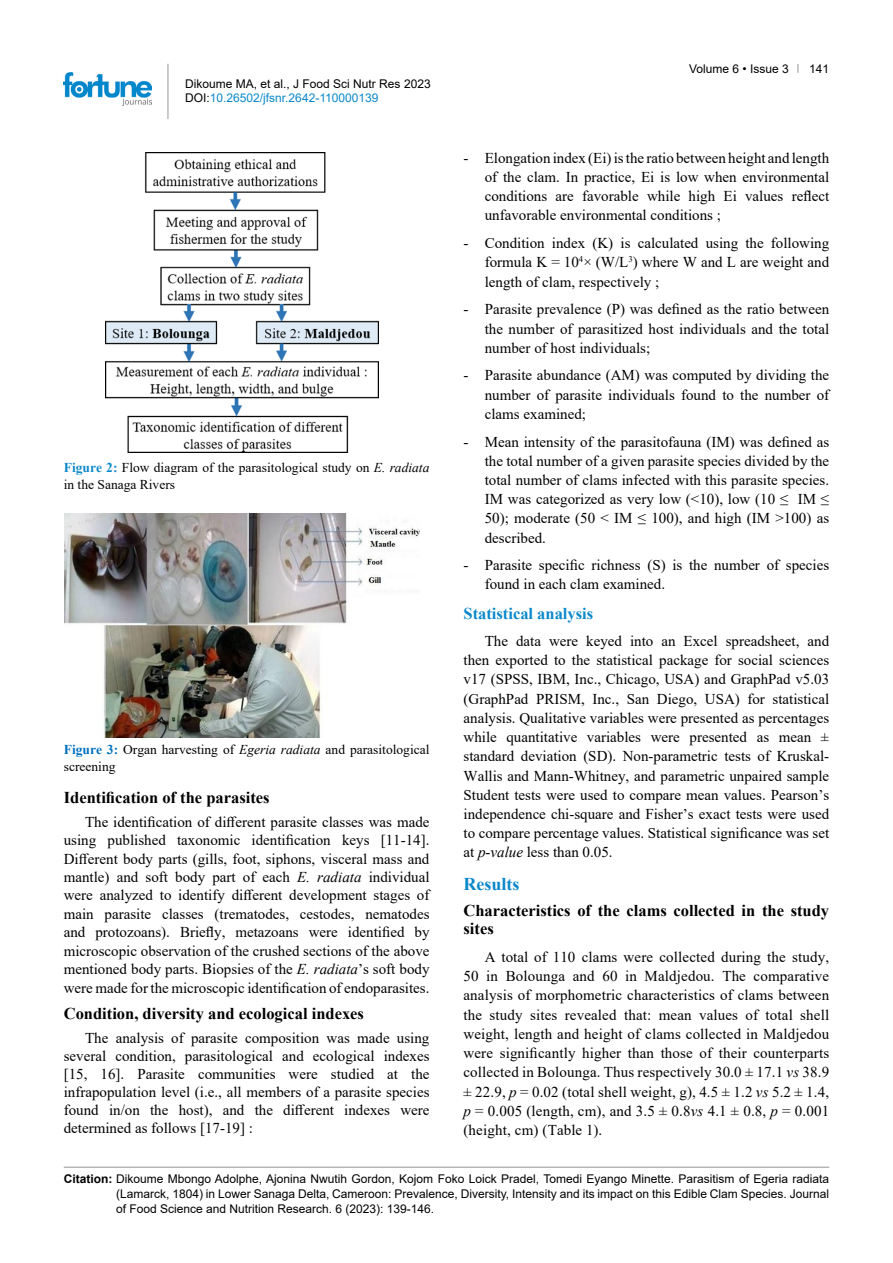
<style>
.page{position:relative;width:893px;height:1263px;background:#fff}
.page>*{position:absolute;margin:0;border:0;box-sizing:border-box;transform-origin:0 0}
.t1{font:700 18px "Times New Roman";color:#0a88ca}
.t2{font:700 16.5px/18px "Times New Roman";color:#000}
.t3{font:700 16.5px "Times New Roman";color:#0a88ca}
.t4{font:15px/19.2px "Times New Roman";color:#000;text-align:justify}
.t5{font:13.5px/16.5px "Times New Roman";color:#000}
.t6{font:12px/15px "Arial";color:#000}
.s1{color:#0a88ca}
.s2{font-weight:700;color:#0a88ca}
.s3{font-style:italic}
.s4{font-weight:700;color:#0070c0}
.s5{font-weight:700}
</style>
<div class="page">
<hr style="left:168px;top:64px;width:1px;height:55px;background:#939598">
<img style="left:64px;top:72px;width:88px;height:33px">
<hr style="left:64px;top:1167px;width:765px;height:1px;background:#939598">
<img style="left:106px;top:152px;width:272px;height:301px">
<img style="left:65px;top:513px;width:354px;height:224px">
<p class="t6" style="left:185px;top:76px;width:247px;line-height:14.4px">Dikoume MA, et al., J Food Sci Nutr Res 2023<br>DOI:<span class="s1">10.26502/jfsnr.2642-110000139</span></p>
<p class="t5" style="left:64px;top:459px;width:367px"><span class="s2">Figure 2:</span> Flow diagram of the parasitological study on <span class="s3">E. radiata </span>in the Sanaga Rivers</p>
<p class="t5" style="left:64px;top:741px;width:367px"><span class="s4">Figure 3:</span> Organ harvesting of <span class="s3">Egeria radiata</span> and parasitological screening</p>
<p class="t2" style="left:64px;top:788px;width:207px">Identification of the parasites</p>
<p class="t4" style="left:64px;top:812px;width:367px;line-height:18.5px;text-indent:21px">The identification of different parasite classes was made using published taxonomic identification keys [11-14].<br>Different body parts (gills, foot, siphons, visceral mass and mantle) and soft body part of each <span class="s3">E. radiata</span> individual were analyzed to identify different development stages of main parasite classes (trematodes, cestodes, nematodes and protozoans). Briefly, metazoans were identified by microscopic observation of the crushed sections of the above mentioned body parts. Biopsies of the <span class="s3">E. radiata</span>’s soft body were made for the microscopic identification of endoparasites.</p>
<p class="t2" style="left:64px;top:1004px;width:302px">Condition, diversity and ecological indexes</p>
<p class="t4" style="left:64px;top:1029px;width:367px;line-height:18px;text-indent:21px">The analysis of parasite composition was made using several condition, parasitological and ecological indexes [15, 16]. Parasite communities were studied at the infrapopulation level (i.e., all members of a parasite species found in/on the host), and the different indexes were determined as follows [17-19] :</p>
<p class="t6" style="left:689px;top:61px;width:101px">Volume 6 • Issue 3</p>
<p class="t6" style="left:809px;top:61px;width:22px">141</p>
<p class="t4" style="left:485px;top:148px;width:346px;text-indent:-21px">- Elongation index (Ei) is the ratio between height and length of the clam. In practice, Ei is low when environmental conditions are favorable while high Ei values reflect unfavorable environmental conditions ;</p>
<p class="t4" style="left:485px;top:233px;width:346px;text-indent:-21px">- Condition index (K) is calculated using the following formula K = 10<sup>4</sup>× (W/L<sup>3</sup>) where W and L are weight and length of clam, respectively ;</p>
<p class="t4" style="left:485px;top:299px;width:346px;text-indent:-21px">- Parasite prevalence (P) was defined as the ratio between the number of parasitized host individuals and the total number of host individuals;</p>
<p class="t4" style="left:485px;top:365px;width:346px;text-indent:-21px">- Parasite abundance (AM) was computed by dividing the number of parasite individuals found to the number of clams examined;</p>
<p class="t4" style="left:485px;top:431px;width:346px;text-indent:-21px">- Mean intensity of the parasitofauna (IM) was defined as the total number of a given parasite species divided by the total number of clams infected with this parasite species.<br>IM was categorized as very low (&lt;10), low (10 ≤ IM ≤ 50); moderate (50 &lt; IM ≤ 100), and high (IM &gt;100) as described.</p>
<p class="t4" style="left:485px;top:555px;width:346px;text-indent:-21px">- Parasite specific richness (S) is the number of species found in each clam examined.</p>
<p class="t3" style="left:463px;top:601px;width:131px">Statistical analysis</p>
<p class="t4" style="left:463px;top:631px;width:367px;text-indent:21px">The data were keyed into an Excel spreadsheet, and then exported to the statistical package for social sciences v17 (SPSS, IBM, Inc., Chicago, USA) and GraphPad v5.03 (GraphPad PRISM, Inc., San Diego, USA) for statistical analysis. Qualitative variables were presented as percentages while quantitative variables were presented as mean ± standard deviation (SD). Non-parametric tests of Kruskal-Wallis and Mann-Whitney, and parametric unpaired sample Student tests were used to compare mean values. Pearson’s independence chi-square and Fisher’s exact tests were used to compare percentage values. Statistical significance was set at <span class="s3">p-value</span> less than 0.05.</p>
<p class="t1" style="left:463px;top:871px;width:57px">Results</p>
<p class="t2" style="left:463px;top:901px;width:367px">Characteristics of the clams collected in the study sites</p>
<p class="t4" style="left:463px;top:947px;width:367px;text-indent:21px">A total of 110 clams were collected during the study, 50 in Bolounga and 60 in Maldjedou. The comparative analysis of morphometric characteristics of clams between the study sites revealed that: mean values of total shell weight, length and height of clams collected in Maldjedou were significantly higher than those of their counterparts collected in Bolounga. Thus respectively 30.0 ± 17.1 <span class="s3">vs</span> 38.9 ± 22.9, <span class="s3">p</span> = 0.02 (total shell weight, g), 4.5 ± 1.2 <span class="s3">vs</span> 5.2 ± 1.4, <span class="s3">p</span> = 0.005 (length, cm), and 3.5 ± 0.8<span class="s3">vs</span> 4.1 ± 0.8, <span class="s3">p</span> = 0.001 (height, cm) (Table 1).</p>
<p class="t6" style="left:116px;top:1171px;width:715px;text-align:justify;text-indent:-52px"><span class="s5">Citation:</span> Dikoume Mbongo Adolphe, Ajonina Nwutih Gordon, Kojom Foko Loick Pradel, Tomedi Eyango Minette. Parasitism of Egeria radiata (Lamarck, 1804) in Lower Sanaga Delta, Cameroon: Prevalence, Diversity, Intensity and its impact on this Edible Clam Species. Journal of Food Science and Nutrition Research. 6 (2023): 139-146.</p>
</div>
